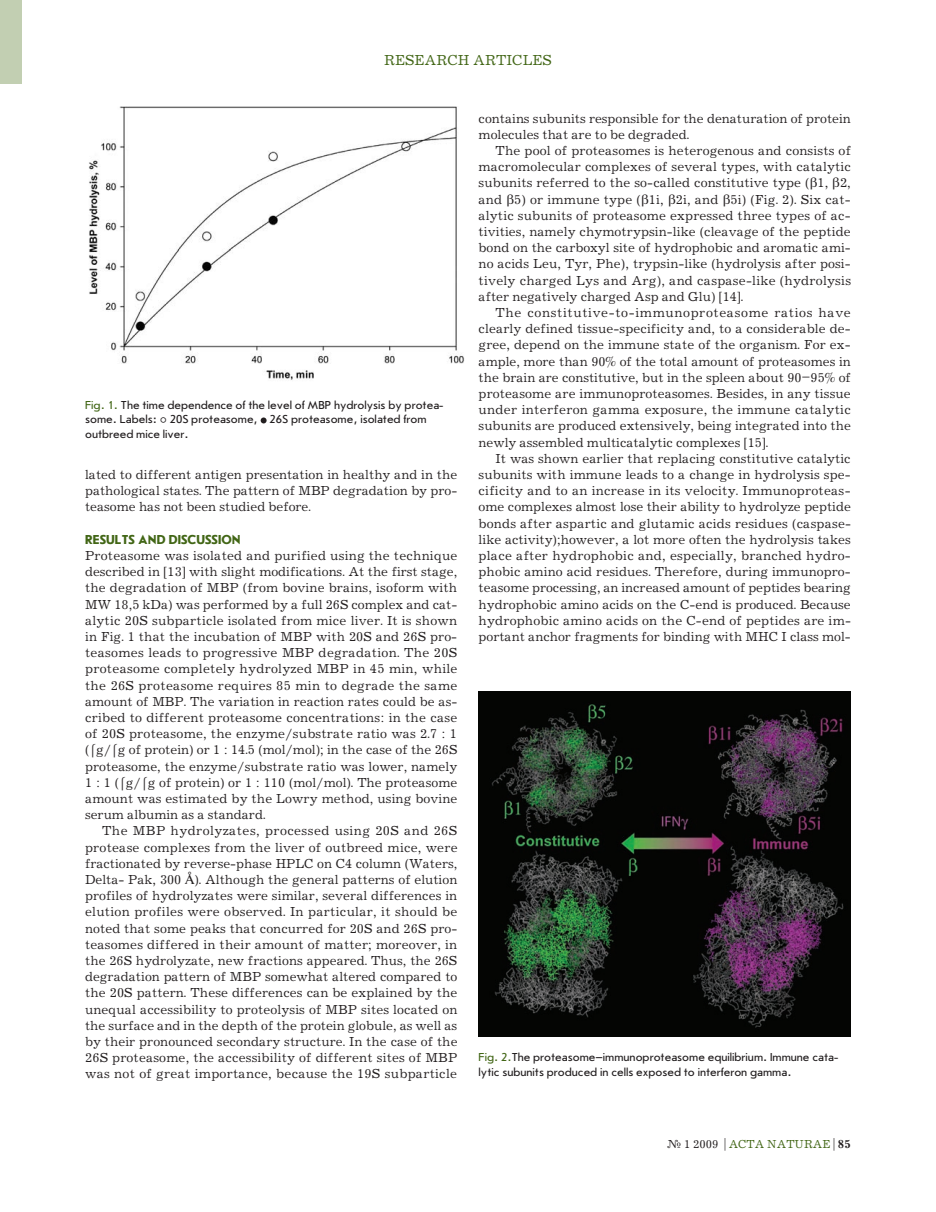
<style>
.page{position:relative;width:936px;height:1212px;background:#fff}
.page>*{position:absolute;margin:0;border:0;box-sizing:border-box;transform-origin:0 0}
.t1{font:15px "Journal C";color:#426616}
.t2{font:13.5px/16.2px "Journal C";color:#231f20;text-align:justify}
.t3{font:700 13.5px "Journal Sans C";color:#426616}
.t4{font:12px/14.4px "Journal Sans C";color:#231f20}
.t5{font:12px "Journal C";color:#426616}
.s1{color:#426616}
.s2{font-family:"Newton C Pro"}
.s3{color:#231f20}
.s4{font-weight:700;color:#231f20}
</style>
<div class="page">
<div style="left:0;top:0;width:21px;height:84px;background:#c2cfb2"></div>
<img style="left:89px;top:106px;width:375px;height:274px">
<svg style="left:261px;top:417px;width:5px;height:6px"></svg>
<img style="left:478px;top:691px;width:372px;height:345px">
<p class="t1" style="left:384px;top:52px;width:169px">RESEARCH ARTICLES</p>
<p class="t4" style="left:85px;top:398px;width:360px"><span class="s1">Fig. 1.</span> The time dependence of the level of MBP hydrolysis by protea‑ some. Labels: <span class="s2">○</span> 20S proteasome, 26S proteasome, isolated from outbreed mice liver.</p>
<p class="t2" style="left:85px;top:467px;width:374px">lated to different antigen presentation in healthy and in the pathological states. The pattern of MBP degradation by pro&shy;teasome has not been studied before.</p>
<p class="t3" style="left:85px;top:532px;width:63px">RESULTS AND</p>
<p class="t3" style="left:169px;top:532px;width:8px">DISC</p>
<p class="t3" style="left:196px;top:532px;width:17px">USSION</p>
<p class="t2" style="left:85px;top:548px;width:374px">Proteasome was isolated and purified using the technique described in [13] with slight modifications. At the first stage, the degradation of MBP (from bovine brains, isoform with MW 18,5 kDa) was performed by a full 26S complex and cat&shy;alytic 20S subparticle isolated from mice liver. It is shown in Fig. 1 that the incubation of MBP with 20S and 26S pro&shy;teasomes leads to progressive MBP degradation. The 20S proteasome completely hydrolyzed MBP in 45 min, while the 26S proteasome requires 85 min to degrade the same amount of MBP. The variation in reaction rates could be as&shy;cribed to different proteasome concentrations: in the case of 20S proteasome, the enzyme/substrate ratio was 2.7 : 1 ( g/ g of protein) or 1 : 14.5 (mol/mol); in the case of the 26S proteasome, the enzyme/substrate ratio was lower, namely 1 : 1 ( g/ g of protein) or 1 : 110 (mol/mol). The proteasome amount was estimated by the Lowry method, using bovine serum albumin as a standard.</p>
<p class="t2" style="left:85px;top:823px;width:374px;text-indent:17px">The MBP hydrolyzates, processed using 20S and 26S protease complexes from the liver of outbreed mice, were fractionated by reverse-phase HPLC on C4 column (Waters, Delta- Pak, 300 <span class="s2">Å</span>). Although the general patterns of elution profiles of hydrolyzates were similar, several differences in elution profiles were observed. In particular, it should be noted that some peaks that concurred for 20S and 26S pro&shy;teasomes differed in their amount of matter; moreover, in the 26S hydrolyzate, new fractions appeared. Thus, the 26S degradation pattern of MBP somewhat altered compared to the 20S pattern. These differences can be explained by the unequal accessibility to proteolysis of MBP sites located on the surface and in the depth of the protein globule, as well as by their pronounced secondary structure. In the case of the 26S proteasome, the accessibility of different sites of MBP was not of great importance, because the 19S subparticle</p>
<p class="t2" style="left:478px;top:110px;width:374px">contains subunits responsible for the denaturation of protein molecules that are to be degraded.</p>
<p class="t2" style="left:478px;top:143px;width:374px;text-indent:17px">The pool of proteasomes is heterogenous and consists of macromolecular complexes of several types, with catalytic subunits referred to the so-called constitutive type (<span class="s2">β</span>1, <span class="s2">β</span>2, and <span class="s2">β</span>5) or immune type (<span class="s2">β</span>1i, <span class="s2">β</span>2i, and <span class="s2">β</span>5i) (Fig. 2). Six cat&shy;alytic subunits of proteasome expressed three types of ac&shy;tivities, namely chymotrypsin-like (cleavage of the peptide bond on the carboxyl site of hydrophobic and aromatic ami&shy;no acids Leu, Tyr, Phe), trypsin-like (hydrolysis after posi&shy;tively charged Lys and Arg), and caspase-like (hydrolysis after negatively charged Asp and Glu) [14].</p>
<p class="t2" style="left:478px;top:305px;width:374px;text-indent:17px">The constitutive-to-immunoproteasome ratios have clearly defined tissue-specificity and, to a considerable de&shy;gree, depend on the immune state of the organism. For ex&shy;ample, more than 90% of the total amount of proteasomes in the brain are constitutive, but in the spleen about 90–95% of proteasome are immunoproteasomes. Besides, in any tissue under interferon gamma exposure, the immune catalytic subunits are produced extensively, being integrated into the newly assembled multicatalytic complexes [15].</p>
<p class="t2" style="left:478px;top:451px;width:374px;text-indent:17px">It was shown earlier that replacing constitutive catalytic subunits with immune leads to a change in hydrolysis spe&shy;cificity and to an increase in its velocity. Immunoproteas&shy;ome complexes almost lose their ability to hydrolyze peptide bonds after aspartic and glutamic acids residues (caspase&shy;like activity);however, a lot more often the hydrolysis takes place after hydrophobic and, especially, branched hydro&shy;phobic amino acid residues. Therefore, during immunopro&shy;teasome processing, an increased amount of peptides bearing hydrophobic amino acids on the C-end is produced. Because hydrophobic amino acids on the C-end of peptides are im&shy;portant anchor fragments for binding with MHC I class mol-</p>
<p class="t4" style="left:478px;top:1050px;width:361px"><span class="s1">Fig. 2.</span>The proteasome–immunoproteasome equilibrium. Immune cata‑ lytic subunits produced in cells exposed to interferon gamma.</p>
<p class="t5" style="left:667px;top:1137px;width:185px"><span class="s3">№ 1 2009 |</span> Acta naturae <span class="s3">|</span> <span class="s4">85</span></p>
</div>
